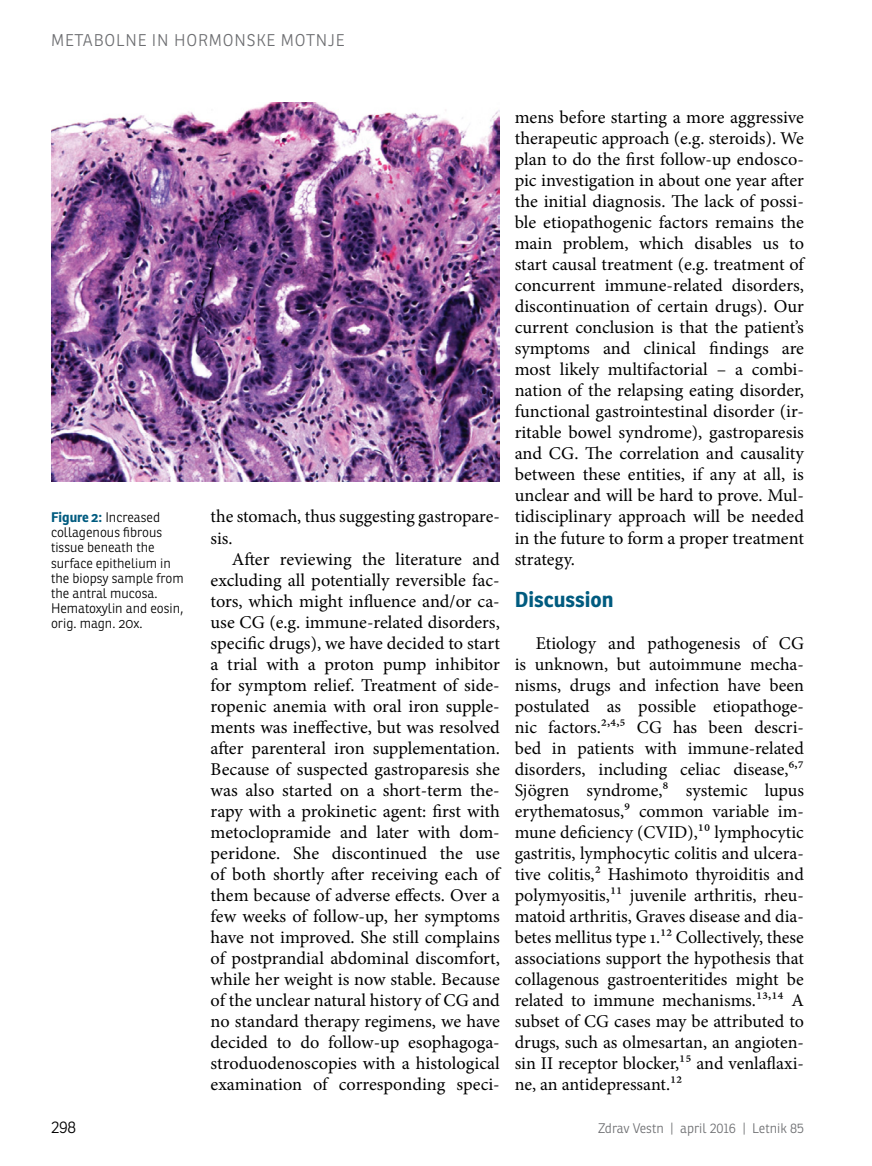
<style>
.page{position:relative;width:872px;height:1166px;background:#fff}
.page>*{position:absolute;margin:0;border:0;box-sizing:border-box;transform-origin:0 0}
.t1{font:700 21px "Ronnia";color:#005b7f}
.t2{font:18px/21px "Minion Pro";color:#000;text-align:justify}
.t3{font:300 16.5px "Ronnia";letter-spacing:.05em;color:#6d6e71}
.t4{font:300 16.5px "Ronnia";color:#000}
.t5{font:300 13.5px/15px "Ronnia";color:#000}
.t6{font:300 13.5px "Ronnia";letter-spacing:-.015em;color:#6d6e71}
.s1{font-weight:700;color:#005b7f}
</style>
<div class="page">
<img style="left:51px;top:102px;width:449px;height:379px">
<p class="t3" style="left:51px;top:30px;width:295px">Metabolne in hormonske motnje</p>
<p class="t5" style="left:51px;top:510px;width:134px"><span class="s1">Figure 2:</span> I ncreased collagenous fibrous tissue beneath the surface epithelium in the biopsy sample from the antral mucosa.<br>H ematoxylin and eosin, orig. magn. 20x.</p>
<p class="t2" style="left:210px;top:506px;width:291px">the stomach, thus suggesting gastropare&shy;sis.</p>
<p class="t2" style="left:210px;top:548px;width:291px;text-indent:21px">After reviewing the literature and excluding all potentially reversible fac&shy;tors, which might influence and/or ca&shy;use CG (e.g. immune-related disorders, specific drugs), we have decided to start a trial with a proton pump inhibitor for symptom relief. Treatment of side&shy;ropenic anemia with oral iron supple&shy;ments was ineffective, but was resolved after parenteral iron supplementation.<br>Because of suspected gastroparesis she was also started on a short-term the&shy;rapy with a prokinetic agent: first with metoclopramide and later with dom&shy;peridone. She discontinued the use of both shortly after receiving each of them because of adverse effects. Over a few weeks of follow-up, her symptoms have not improved. She still complains of postprandial abdominal discomfort, while her weight is now stable. Because of the unclear natural history of CG and no standard therapy regimens, we have decided to do follow-up esophagoga&shy;stroduodenoscopies with a histological examination of corresponding speci-</p>
<p class="t2" style="left:514px;top:107px;width:291px">mens before starting a more aggressive therapeutic approach (e.g. steroids). We plan to do the first follow-up endosco&shy;pic investigation in about one year after the initial diagnosis. The lack of possi&shy;ble etiopathogenic factors remains the main problem, which disables us to start causal treatment (e.g. treatment of concurrent immune-related disorders, discontinuation of certain drugs). Our current conclusion is that the patient’s symptoms and clinical findings are most likely multifactorial – a combi&shy;nation of the relapsing eating disorder, functional gastrointestinal disorder (ir&shy;ritable bowel syndrome), gastroparesis and CG. The correlation and causality between these entities, if any at all, is unclear and will be hard to prove. Mul&shy;tidisciplinary approach will be needed in the future to form a proper treatment strategy.</p>
<p class="t1" style="left:514px;top:585px;width:101px">Discussion</p>
<p class="t2" style="left:514px;top:632px;width:291px;text-indent:21px">Etiology and pathogenesis of CG is unknown, but autoimmune mecha&shy;nisms, drugs and infection have been postulated as possible etiopathoge&shy;nic factors.2,4,5 CG has been descri&shy;bed in patients with immune-related disorders, including celiac disease,6,7<br>Sjögren syndrome,8 systemic lupus erythematosus,9 common variable im&shy;mune deficiency (CVID),10 lymphocytic gastritis, lymphocytic colitis and ulcera&shy;tive colitis,2 Hashimoto thyroiditis and polymyositis,11 juvenile arthritis, rheu&shy;matoid arthritis, Graves disease and dia&shy;betes mellitus type 1.12 Collectively, these associations support the hypothesis that collagenous gastroenteritides might be related to immune mechanisms.13,14 A subset of CG cases may be attributed to drugs, such as olmesartan, an angioten&shy;sin II receptor blocker,15 and venlaflaxi&shy;ne, an antidepressant.12</p>
<p class="t4" style="left:51px;top:1116px;width:27px">298</p>
<p class="t6" style="left:598px;top:1119px;width:207px">Zdrav Vestn | april 2016 | Letnik 85</p>
</div>
